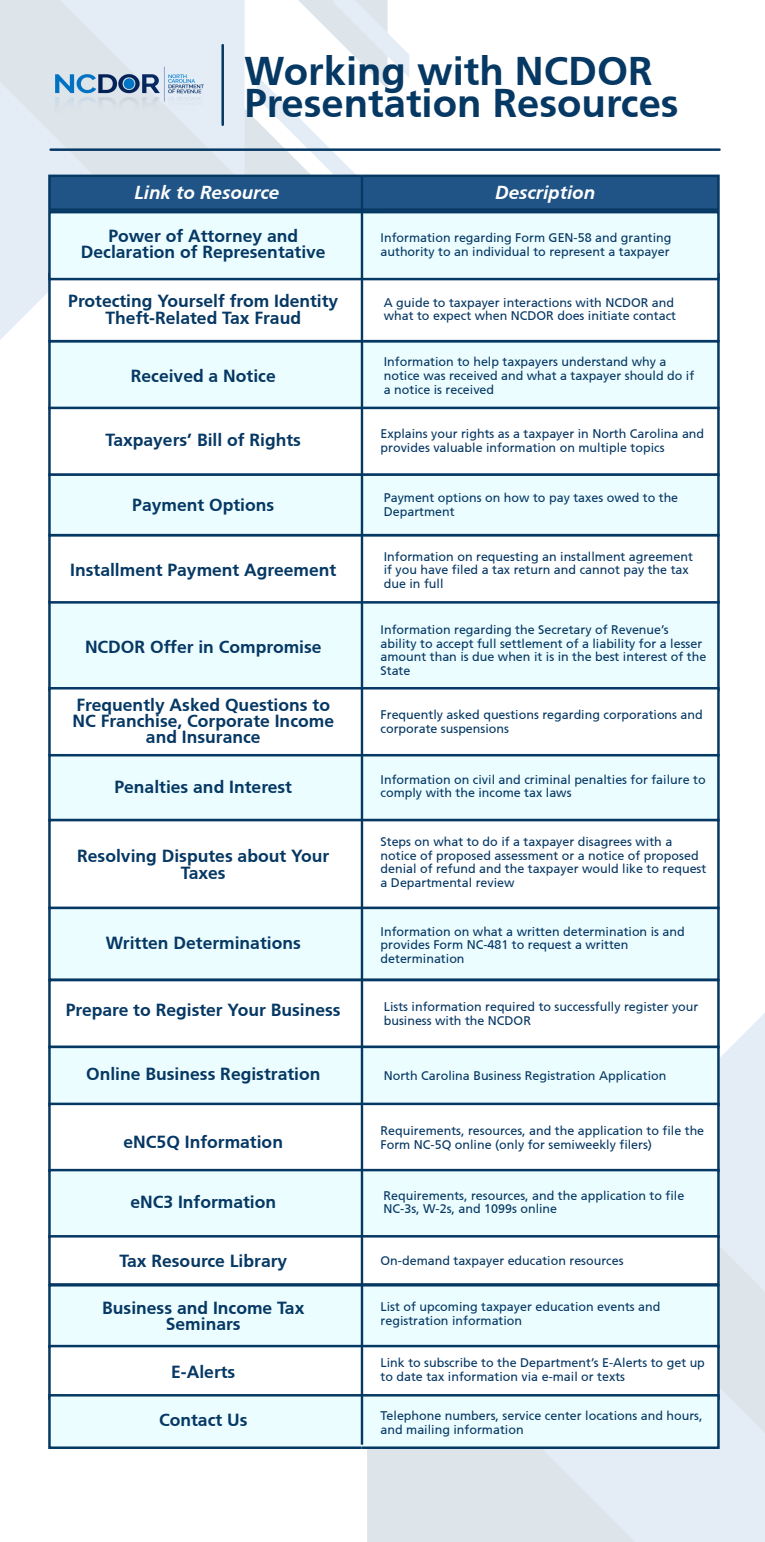
<style>
.page{position:relative;width:765px;height:1542px;background:#fff}
.page>*{position:absolute;margin:0;border:0;box-sizing:border-box;transform-origin:0 0}
.t1{font:700 40px/32.5px "Articulate";color:#063864}
.t2{font:italic 700 18.75px "Articulate";color:#fff}
.t3{font:700 17.5px/16.2px "Articulate";color:#063864;text-align:center}
.t4{font:12.5px/13.8px "Articulate";color:#063864}
</style>
<div class="page">
<svg style="left:720px;top:1013px;width:45px;height:166px;background:#e7eff6"></svg>
<svg style="left:660px;top:1179px;width:105px;height:363px;background:#e2eaf1"></svg>
<svg style="left:367px;top:1449px;width:293px;height:93px;background:#dfe6ec"></svg>
<svg style="left:0;top:224px;width:48px;height:116px;fill:#e4edf5"></svg>
<svg style="left:0;top:0;width:409px;height:224px"></svg>
<div style="left:48px;top:175px;width:672px;height:36px;background:#215486;border:2px solid #063864"></div>
<div style="left:48px;top:273px;width:672px;height:69px;background:#fff;border:2px solid #063864"></div>
<div style="left:48px;top:340px;width:672px;height:70px;background:#ebfdff;border:2px solid #063864"></div>
<div style="left:48px;top:211px;width:672px;height:69px;background:#ebfdff;border:2px solid #063864"></div>
<div style="left:48px;top:407px;width:672px;height:69px;background:#fff;border:2px solid #063864"></div>
<div style="left:48px;top:473px;width:672px;height:63px;background:#ebfdff;border:2px solid #063864"></div>
<div style="left:48px;top:601px;width:672px;height:90px;background:#ebfdff;border:2px solid #063864"></div>
<div style="left:48px;top:687px;width:672px;height:69px;background:#fff;border:2px solid #063864"></div>
<div style="left:48px;top:754px;width:672px;height:67px;background:#ebfdff;border:2px solid #063864"></div>
<div style="left:48px;top:534px;width:672px;height:70px;background:#fff;border:2px solid #063864"></div>
<hr style="left:51px;top:148px;width:669px;height:3px;background:#063864">
<hr style="left:221px;top:45px;width:3px;height:80px;background:#063864">
<img style="left:36px;top:57px;width:183px;height:56px">
<div style="left:48px;top:819px;width:672px;height:90px;background:#fff;border:2px solid #063864"></div>
<div style="left:48px;top:907px;width:672px;height:74px;background:#ebfdff;border:2px solid #063864"></div>
<div style="left:48px;top:979px;width:672px;height:69px;background:#fff;border:2px solid #063864"></div>
<div style="left:48px;top:1046px;width:672px;height:60px;background:#ebfdff;border:2px solid #063864"></div>
<div style="left:48px;top:1103px;width:672px;height:69px;background:#fff;border:2px solid #063864"></div>
<div style="left:48px;top:1169px;width:672px;height:69px;background:#ebfdff;border:2px solid #063864"></div>
<div style="left:48px;top:1235px;width:672px;height:51px;background:#fff;border:2px solid #063864"></div>
<div style="left:48px;top:1284px;width:672px;height:64px;background:#ebfdff;border:2px solid #063864"></div>
<div style="left:48px;top:1345px;width:672px;height:55px;background:#fff;border:2px solid #063864"></div>
<div style="left:48px;top:1394px;width:672px;height:55px;background:#ebfdff;border:2px solid #063864"></div>
<hr style="left:361px;top:176px;width:2px;height:1269px;background:#063864">
<h1 class="t1" style="left:245px;top:54px;width:436px">Working with NCDOR<br>Presentation Resources</h1>
<h2 class="t2" style="left:135px;top:182px;width:146px">Link to Resource</h2>
<h3 class="t3" style="left:81px;top:228px;width:246px">Power of Attorney and<br>Declaration of Representative</h3>
<p class="t4" style="left:381px;top:231px;width:293px">Information regarding Form GEN-58 and granting authority to an individual to represent a taxpayer</p>
<h3 class="t3" style="left:68px;top:293px;width:272px">Protecting Yourself from Identity<br>Theft-Related Tax Fraud</h3>
<p class="t4" style="left:384px;top:295px;width:294px">A guide to taxpayer interactions with NCDOR and what to expect when NCDOR does initiate contact</p>
<h2 class="t2" style="left:495px;top:182px;width:101px">Description</h2>
<h3 class="t3" style="left:131px;top:368px;width:146px">Received a Notice</h3>
<p class="t4" style="left:384px;top:355px;width:312px">Information to help taxpayers understand why a notice was received and what a taxpayer should do if a notice is received</p>
<h3 class="t3" style="left:106px;top:432px;width:197px">Taxpayers’ Bill of Rights</h3>
<p class="t4" style="left:381px;top:427px;width:325px">Explains your rights as a taxpayer in North Carolina and provides valuable information on multiple topics</p>
<h3 class="t3" style="left:132px;top:496px;width:143px">Payment Options</h3>
<p class="t4" style="left:384px;top:491px;width:296px">Payment options on how to pay taxes owed to the<br>Department</p>
<h3 class="t3" style="left:70px;top:562px;width:268px">Installment Payment Agreement</h3>
<p class="t4" style="left:384px;top:549px;width:311px">Information on requesting an installment agreement if you have filed a tax return and cannot pay the tax due in full</p>
<h3 class="t3" style="left:85px;top:639px;width:238px">NCDOR Offer in Compromise</h3>
<h3 class="t3" style="left:73px;top:696px;width:263px">Frequently Asked Questions to<br>NC Franchise, Corporate Income and Insurance</h3>
<p class="t4" style="left:381px;top:623px;width:327px">Information regarding the Secretary of Revenue’s ability to accept full settlement of a liability for a lesser amount than is due when it is in the best interest of the State</p>
<p class="t4" style="left:381px;top:708px;width:324px">Frequently asked questions regarding corporations and corporate suspensions</p>
<h3 class="t3" style="left:114px;top:779px;width:179px">Penalties and Interest</h3>
<p class="t4" style="left:381px;top:772px;width:327px">Information on civil and criminal penalties for failure to comply with the income tax laws</p>
<p class="t4" style="left:381px;top:835px;width:327px">Steps on what to do if a taxpayer disagrees with a notice of proposed assessment or a notice of proposed denial of refund and the taxpayer would like to request a Departmental review</p>
<h3 class="t3" style="left:77px;top:848px;width:254px">Resolving Disputes about Your<br>Taxes</h3>
<h3 class="t3" style="left:106px;top:934px;width:197px">Written Determinations</h3>
<p class="t4" style="left:381px;top:924px;width:306px">Information on what a written determination is and provides Form NC-481 to request a written determination</p>
<h3 class="t3" style="left:66px;top:1002px;width:276px">Prepare to Register Your Business</h3>
<h3 class="t3" style="left:86px;top:1066px;width:236px">Online Business Registration</h3>
<p class="t4" style="left:384px;top:1000px;width:316px">Lists information required to successfully register your business with the NCDOR</p>
<p class="t4" style="left:384px;top:1068px;width:284px">North Carolina Business Registration Application</p>
<h3 class="t3" style="left:124px;top:1133px;width:161px">eNC5Q Information</h3>
<p class="t4" style="left:381px;top:1124px;width:325px">Requirements, resources, and the application to file the<br>Form NC-5Q online (only for semiweekly filers)</p>
<h3 class="t3" style="left:130px;top:1194px;width:147px">eNC3 Information</h3>
<p class="t4" style="left:384px;top:1188px;width:302px">Requirements, resources, and the application to file<br>NC-3s, W-2s, and 1099s online</p>
<h3 class="t3" style="left:119px;top:1252px;width:169px">Tax Resource Library</h3>
<p class="t4" style="left:381px;top:1254px;width:245px">On-demand taxpayer education resources</p>
<h3 class="t3" style="left:102px;top:1299px;width:204px">Business and Income Tax<br>Seminars</h3>
<p class="t4" style="left:381px;top:1300px;width:281px">List of upcoming taxpayer education events and registration information</p>
<h3 class="t3" style="left:171px;top:1363px;width:66px">E-Alerts</h3>
<p class="t4" style="left:381px;top:1355px;width:326px">Link to subscribe to the Department’s E-Alerts to get up to date tax information via e-mail or texts</p>
<h3 class="t3" style="left:159px;top:1412px;width:90px">Contact Us</h3>
<p class="t4" style="left:381px;top:1409px;width:324px">Telephone numbers, service center locations and hours, and mailing information</p>
</div>
